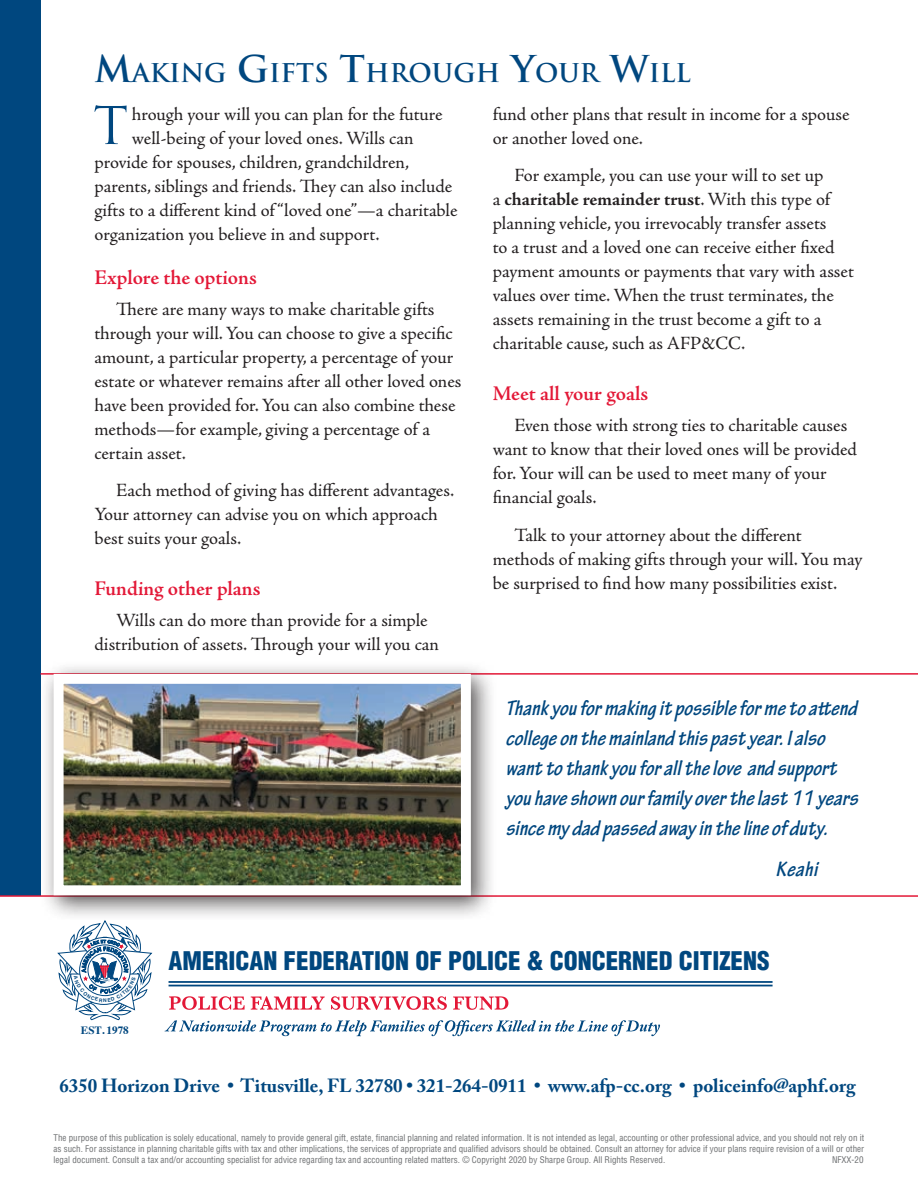
<style>
.page{position:relative;width:918px;height:1188px;background:#fff}
.page>*{position:absolute;margin:0;border:0;box-sizing:border-box;transform-origin:0 0}
.t1{font:50.55px "Trajan";color:#00477f}
.t2{font:700 25.2px "Trajan";color:#00477f}
.t3{font:900 condensed 25.05px "Helvetica";color:#00477f}
.t4{font:italic 700 condensed 22.5px/30px "Tekton Pro";letter-spacing:-.015em;color:#00477f}
.t5{font:600 21px "Adobe Jenson Pro";letter-spacing:-.005em;color:#e31837}
.t6{font:700 18.9px "Adobe Caslon Pro";color:#00477f}
.t7{font:18.75px/24px "Adobe Jenson Pro";letter-spacing:-.005em;color:#231f20}
.t8{font:700 11.1px "Times";color:#00477f}
.t9{font:condensed 9px/10.8px "Helvetica";color:#6d6f71;text-align:justify}
.s1{font-size:36px}
.s2{font-weight:700}
</style>
<div class="page">
<div style="left:0;top:0;width:40px;height:895px;background:#00477f"></div>
<svg style="left:169px;top:996px;width:76px;height:14px"></svg>
<svg style="left:251px;top:996px;width:74px;height:14px"></svg>
<svg style="left:331px;top:996px;width:116px;height:14px"></svg>
<svg style="left:453px;top:996px;width:55px;height:14px"></svg>
<svg style="left:165px;top:1020px;width:495px;height:16px"></svg>
<hr style="left:169px;top:981px;width:604px;height:2px;background:#00477f">
<hr style="left:169px;top:985px;width:604px;height:1px;background:#00477f">
<hr style="left:40px;top:673px;width:878px;height:2px;background:#e31837">
<hr style="left:0;top:895px;width:918px;height:2px;background:#e31837">
<div style="left:40px;top:660px;width:457px;height:261px;background:#231f20;opacity:.75"></div>
<img style="left:65px;top:685px;width:395px;height:199px">
<div style="left:54px;top:674px;width:417px;height:221px;border:10px solid #fff"></div>
<svg style="left:57px;top:920px;width:95px;height:100px"></svg>
<h2 class="t2" style="left:94px;top:58px;width:581px"><span class="s1">M</span>AKING <span class="s1">G</span>IFTS <span class="s1">T</span>HROUGH <span class="s1">Y</span>OUR <span class="s1">W</span>ILL</h2>
<h1 class="t1" style="left:93px;top:95px;width:36px">T</h1>
<p class="t7" style="left:132px;top:102px;width:312px">hrough your will you can plan for the future</p>
<p class="t7" style="left:493px;top:102px;width:358px">fund other plans that result in income for a spouse or another loved one.</p>
<p class="t7" style="left:493px;top:164px;width:363px;text-indent:22px">For example, you can use your will to set up<br>a <span class="s2">charitable remainder trust</span>. With this type of planning vehicle, you irrevocably transfer assets<br>to a trust and a loved one can receive either fixed payment amounts or payments that vary with asset values over time. When the trust terminates, the assets remaining in the trust become a gift to a charitable cause, such as AFP&amp;CC.</p>
<p class="t5" style="left:493px;top:382px;width:157px">Meet all your goals</p>
<p class="t7" style="left:493px;top:414px;width:366px;text-indent:22px">Even those with strong ties to charitable causes want to know that their loved ones will be provided for. Your will can be used to meet many of your financial goals.</p>
<p class="t7" style="left:493px;top:523px;width:371px;text-indent:22px">Talk to your attorney about the different methods of making gifts through your will. You may be surprised to find how many possibilities exist.</p>
<p class="t7" style="left:132px;top:126px;width:283px">well-being of your loved ones. Wills can</p>
<p class="t7" style="left:94px;top:150px;width:316px">provide for spouses, children, grandchildren,</p>
<p class="t7" style="left:94px;top:174px;width:359px">parents, siblings and friends. They can also include</p>
<p class="t7" style="left:94px;top:198px;width:364px">gifts to a different kind of “loved one”—a charitable</p>
<p class="t7" style="left:94px;top:222px;width:286px">organization you believe in and support.</p>
<p class="t5" style="left:94px;top:266px;width:164px">Explore the options</p>
<p class="t7" style="left:94px;top:297px;width:368px;text-indent:22px">There are many ways to make charitable gifts through your will. You can choose to give a specific amount, a particular property, a percentage of your estate or whatever remains after all other loved ones have been provided for. You can also combine these methods—for example, giving a percentage of a certain asset.</p>
<p class="t7" style="left:94px;top:479px;width:361px;text-indent:22px">Each method of giving has different advantages.<br>Your attorney can advise you on which approach best suits your goals.</p>
<p class="t5" style="left:94px;top:577px;width:168px">Funding other plans</p>
<p class="t7" style="left:94px;top:609px;width:346px;text-align:center">Wills can do more than provide for a simple distribution of assets. Through your will you can</p>
<p class="t4" style="left:506px;top:694px;width:359px">Thankyouformakingitpossibleformetoattend collegeonthemainlandthispastyear.Ialso wanttothankyouforalltheloveandsupport youhaveshownourfamily overthelast11 years sincemy dadpassedaway inthelineofduty.</p>
<p class="t4" style="left:776px;top:854px;width:49px">Keahi</p>
<p class="t8" style="left:81px;top:1020px;width:49px">EST. 1978</p>
<h3 class="t3" style="left:169px;top:945px;width:603px">AMERICAN FEDERATION OF POLICE &amp; CONCERNED CITIZENS</h3>
<p class="t6" style="left:59px;top:1075px;width:798px">6350 Horizon Drive • Titusville, FL 32780 • 321-264-0911 • www.afp-cc.org • policeinfo@aphf.org</p>
<p class="t9" style="left:54px;top:1132px;width:812px">The purpose of this publication is solely educational, namely to provide general gift, estate, financial planning and related information. It is not intended as legal, accounting or other professional advice, and you should not rely on it as such. For assistance in planning charitable gifts with tax and other implications, the services of appropriate and qualified advisors should be obtained. Consult an attorney for advice if your plans require revision of a will or other legal document. Consult a tax and/or accounting specialist for advice regarding tax and accounting related matters. © Copyright 2020 by Sharpe Group. All Rights Reserved.</p>
<p class="t9" style="left:832px;top:1154px;width:33px">NFXX-20</p>
</div>
